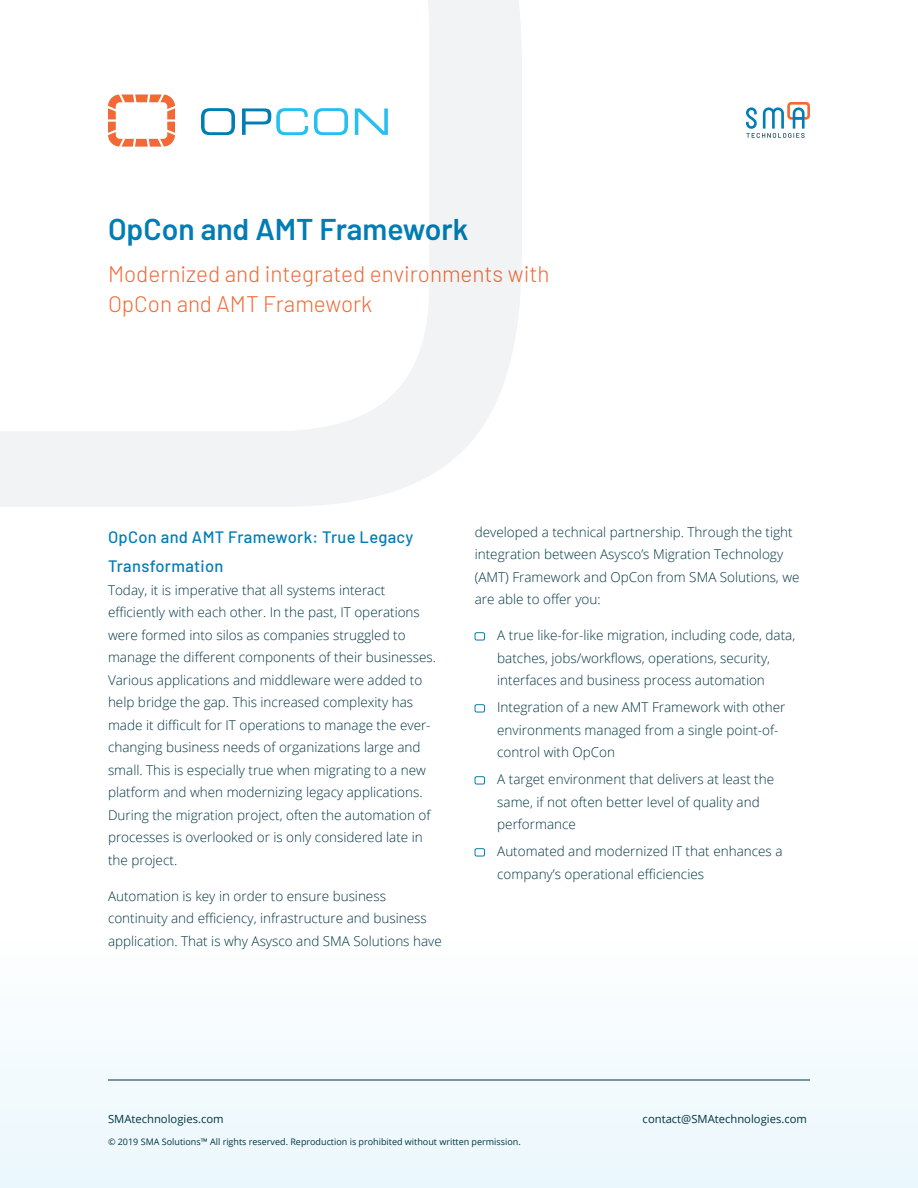
<style>
.page{position:relative;width:918px;height:1188px;background:#fff}
.page>*{position:absolute;margin:0;border:0;box-sizing:border-box;transform-origin:0 0}
.t1{font:600 30px "Barlow";color:#007db5}
.t2{font:300 22.5px/30px "Barlow";color:#f26935}
.Headline_3{font:500 16.5px "Barlow";letter-spacing:.02em;color:#007db5}
.body_text{font:300 13.5px/22.5px "Open Sans";color:#003543}
.Bullet_Text{font:300 13.5px/22.5px "Open Sans";color:#003543}
.t3{font:11.25px "Open Sans";color:#003543}
.t4{font:9px "Open Sans";color:#003543}
</style>
<div class="page">
<div style="left:0;top:793px;width:918px;height:395px;background:linear-gradient(to right,#f8fcfe,#f8fcfe)"></div>
<hr style="left:108px;top:1080px;width:702px;height:1px;background:#003543">
<svg style="left:746px;top:102px;width:64px;height:36px"></svg>
<svg style="left:0;top:0;width:522px;height:507px"></svg>
<div style="left:475px;top:632px;width:10px;height:8px;border:1px solid #007db5;border-radius:2px"></div>
<div style="left:475px;top:704px;width:10px;height:8px;border:1px solid #007db5;border-radius:2px"></div>
<div style="left:475px;top:776px;width:10px;height:8px;border:1px solid #007db5;border-radius:2px"></div>
<div style="left:475px;top:848px;width:10px;height:8px;border:1px solid #007db5;border-radius:2px"></div>
<svg style="left:108px;top:94px;width:67px;height:53px"></svg>
<svg style="left:201px;top:108px;width:34px;height:27px"></svg>
<svg style="left:242px;top:108px;width:66px;height:27px"></svg>
<svg style="left:314px;top:108px;width:34px;height:27px"></svg>
<svg style="left:355px;top:108px;width:33px;height:27px"></svg>
<h1 class="t1" style="left:108px;top:207px;width:362px">OpCon and AMT Framework</h1>
<h2 class="t2" style="left:108px;top:257px;width:443px">Modernized and integrated environments with<br>OpCon and AMT Framework</h2>
<p class="Headline_3" style="left:108px;top:525px;width:307px">OpCon and AMT Framework: True Legacy</p>
<p class="Headline_3" style="left:108px;top:554px;width:117px">Transformation</p>
<p class="body_text" style="left:108px;top:578px;width:330px">Today, it is imperative that all systems interact efficiently with each other. In the past, IT operations were formed into silos as companies struggled to manage the different components of their businesses.<br>Various applications and middleware were added to help bridge the gap. This increased complexity has made it difficult for IT operations to manage the ever&shy;changing business needs of organizations large and small. This is especially true when migrating to a new platform and when modernizing legacy applications.<br>During the migration project, often the automation of processes is overlooked or is only considered late in the project.</p>
<p class="body_text" style="left:108px;top:884px;width:335px">Automation is key in order to ensure business continuity and efficiency, infrastructure and business application. That is why Asysco and SMA Solutions have</p>
<p class="body_text" style="left:475px;top:520px;width:326px">developed a technical partnership. Through the tight integration between Asysco’s Migration Technology (AMT) Framework and OpCon from SMA Solutions, we are able to offer you:</p>
<p class="Bullet_Text" style="left:497px;top:624px;width:300px">A true like-for-like migration, including code, data, batches, jobs/workflows, operations, security, interfaces and business process automation</p>
<p class="Bullet_Text" style="left:497px;top:696px;width:290px">Integration of a new AMT Framework with other environments managed from a single point-of&shy;control with OpCon</p>
<p class="Bullet_Text" style="left:497px;top:768px;width:278px">A target environment that delivers at least the same, if not often better level of quality and performance</p>
<p class="Bullet_Text" style="left:497px;top:840px;width:287px">Automated and modernized IT that enhances a company’s operational efficiencies</p>
<p class="t3" style="left:108px;top:1112px;width:117px">SMAtechnologies.com</p>
<p class="t3" style="left:643px;top:1112px;width:166px">contact@SMAtechnologies.com</p>
<p class="t4" style="left:108px;top:1135px;width:414px">© 2019 SMA Solutions™ All rights reserved. Reproduction is prohibited without written permission.</p>
</div>
